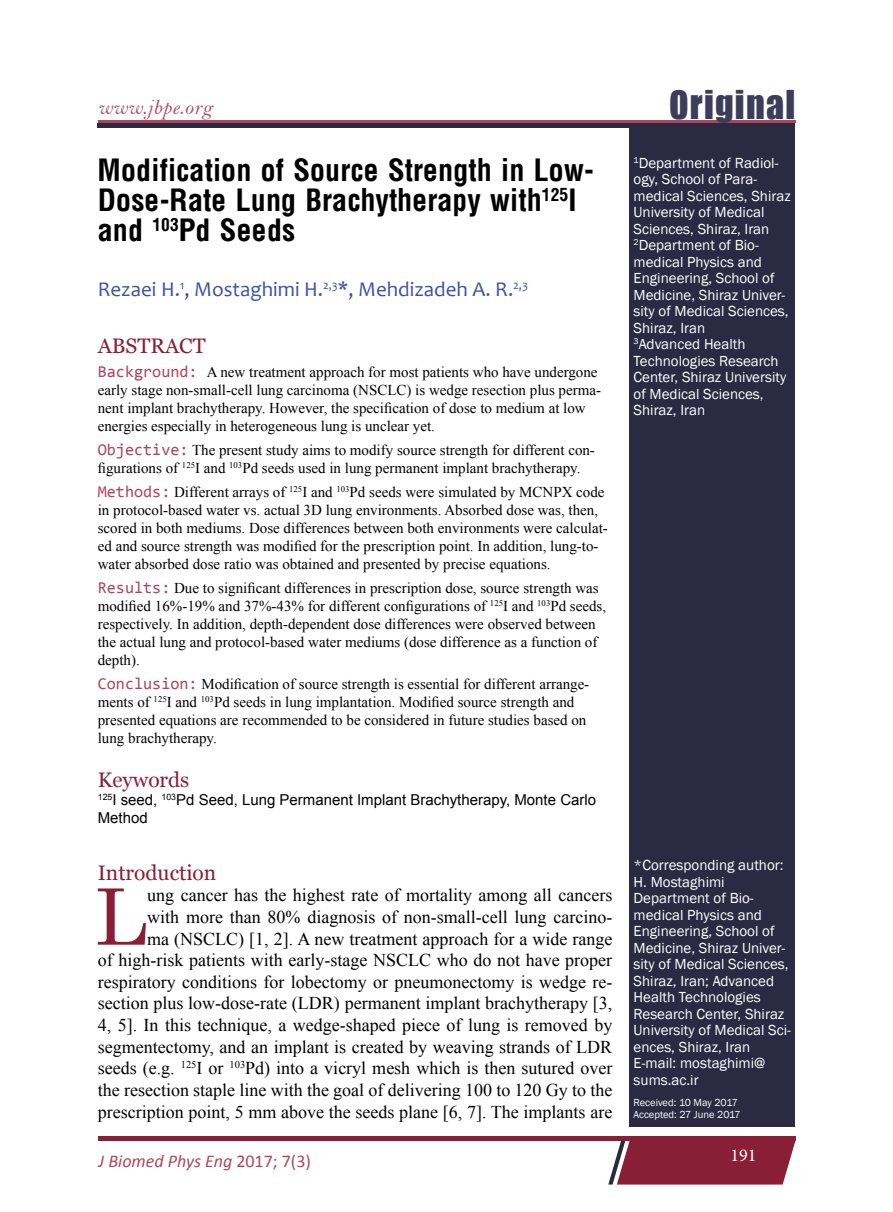
<style>
.page{position:relative;width:893px;height:1212px;background:#fff}
.page>*{position:absolute;margin:0;border:0;box-sizing:border-box;transform-origin:0 0}
.t1{font:77.85px "Century Schoolbook";color:#891f36}
.t2{font:40.5px "Billboard";letter-spacing:.03em;color:#3c3d5b}
.t3{font:700 30px/30px "Arena Condensed";color:#000}
.t4{font:21px "Candara";color:#3a53a4}
.t5{font:21px "Georgia";color:#891f36}
.t6{font:21px "Bell MT Italic";letter-spacing:.03em;color:#ad465c}
.t7{font:18px/21.6px "Times New Roman";color:#000;text-align:right}
.t8{font:italic 18px "Calibri";color:#ad465c}
.t9{font:18px "Minion Pro";color:#fff}
.t10{font:15px/18px "Times New Roman";color:#000}
.t11{font:15px/16.5px "Franklin Gothic";color:#fff}
.t12{font:15px/18px "Arial";color:#000}
.t13{font:10.5px/12px "Franklin Gothic";color:#fff}
.s1{font-family:"Consolas";font-size:16.5px;color:#ae455b}
.s2{font-family:"Consolas";font-size:16.5px;color:#ad465c}
.s3{font-style:normal}
</style>
<div class="page">
<div style="left:98px;top:1136px;width:697px;height:5px;background:#891f36"></div>
<svg style="left:608px;top:1141px;width:187px;height:43px;background:#913348"></svg>
<hr style="left:98px;top:120px;width:698px;height:2px;background:#ad465c">
<div style="left:629px;top:126px;width:166px;height:1001px;background:#2a2a42"></div>
<div style="left:98px;top:123px;width:697px;height:5px;background:#2a2a42"></div>
<h3 class="t6" style="left:98px;top:94px;width:116px">www.jbpe.org</h3>
<h3 class="t3" style="left:98px;top:155px;width:498px">Modification of Source Strength in Low-<br>Dose-Rate Lung Brachytherapy with<sup>125</sup>I and <sup>103</sup>Pd Seeds</h3>
<h3 class="t4" style="left:98px;top:276px;width:432px">Rezaei H.<sup>1</sup>, Mostaghimi H.<sup>2,3</sup>*, Mehdizadeh A. R.<sup>2,3</sup></h3>
<h3 class="t5" style="left:98px;top:333px;width:109px">ABSTRACT</h3>
<p class="t10" style="left:98px;top:363px;width:505px"><span class="s1">Background:</span> A new treatment approach for most patients who have undergone early stage non-small-cell lung carcinoma (NSCLC) is wedge resection plus perma&shy;nent implant brachytherapy. However, the specification of dose to medium at low energies especially in heterogeneous lung is unclear yet.</p>
<p class="t10" style="left:98px;top:441px;width:499px"><span class="s2">Objective:</span> The present study aims to modify source strength for different con&shy;figurations of <sup>125</sup>I and <sup>103</sup>Pd seeds used in lung permanent implant brachytherapy.</p>
<p class="t10" style="left:98px;top:483px;width:511px"><span class="s2">Methods:</span> Different arrays of <sup>125</sup>I and <sup>103</sup>Pd seeds were simulated by MCNPX code in protocol-based water vs. actual 3D lung environments. Absorbed dose was, then, scored in both mediums. Dose differences between both environments were calculat&shy;ed and source strength was modified for the prescription point. In addition, lung-to&shy;water absorbed dose ratio was obtained and presented by precise equations.</p>
<p class="t10" style="left:98px;top:579px;width:510px"><span class="s2">Results:</span> Due to significant differences in prescription dose, source strength was modified 16%-19% and 37%-43% for different configurations of <sup>125</sup>I and <sup>103</sup>Pd seeds, respectively. In addition, depth-dependent dose differences were observed between the actual lung and protocol-based water mediums (dose difference as a function of depth).</p>
<p class="t10" style="left:98px;top:675px;width:493px"><span class="s2">Conclusion:</span> Modification of source strength is essential for different arrange&shy;ments of <sup>125</sup>I and <sup>103</sup>Pd seeds in lung implantation. Modified source strength and presented equations are recommended to be considered in future studies based on lung brachytherapy.</p>
<h3 class="t5" style="left:98px;top:767px;width:93px">Keywords</h3>
<p class="t12" style="left:98px;top:790px;width:500px"><sup>125</sup>I seed, <sup>103</sup>Pd Seed, Lung Permanent Implant Brachytherapy, Monte Carlo<br>Method</p>
<h3 class="t5" style="left:98px;top:860px;width:120px">Introduction</h3>
<h1 class="t1" style="left:95px;top:868px;width:53px">L</h1>
<p class="t7" style="left:98px;top:884px;width:516px">ung cancer has the highest rate of mortality among all cancers<br>with more than 80% diagnosis of non-small-cell lung carcino-<br>ma (NSCLC) [1, 2]. A new treatment approach for a wide range<br>of high-risk patients with early-stage NSCLC who do not have proper respiratory conditions for lobectomy or pneumonectomy is wedge re&shy;section plus low-dose-rate (LDR) permanent implant brachytherapy [3, 4, 5]. In this technique, a wedge-shaped piece of lung is removed by segmentectomy, and an implant is created by weaving strands of LDR seeds (e.g. <sup>125</sup>I or <sup>103</sup>Pd) into a vicryl mesh which is then sutured over the resection staple line with the goal of delivering 100 to 120 Gy to the prescription point, 5 mm above the seeds plane [6, 7]. The implants are</p>
<p class="t8" style="left:99px;top:1148px;width:214px">J Biomed Phys Eng <span class="s3">2017; 7(3)</span></p>
<h2 class="t2" style="left:669px;top:83px;width:128px">Original</h2>
<p class="t11" style="left:634px;top:155px;width:159px"><sup>1</sup>Department of Radiol&shy;ogy, School of Para&shy;medical Sciences, Shiraz<br>University of Medical<br>Sciences, Shiraz, Iran<br><sup>2</sup>Department of Bio&shy;medical Physics and<br>Engineering, School of<br>Medicine, Shiraz Univer&shy;sity of Medical Sciences,<br>Shiraz, Iran<br><sup>3</sup>Advanced Health<br>Technologies Research<br>Center, Shiraz University of Medical Sciences,<br>Shiraz, Iran</p>
<p class="t11" style="left:634px;top:857px;width:159px">*Corresponding author:<br>H. Mostaghimi<br>Department of Bio&shy;medical Physics and<br>Engineering, School of<br>Medicine, Shiraz Univer&shy;sity of Medical Sciences,<br>Shiraz, Iran; Advanced<br>Health Technologies<br>Research Center, Shiraz<br>University of Medical Sci&shy;ences, Shiraz, Iran<br>E-mail: mostaghimi@ sums.ac.ir</p>
<p class="t13" style="left:634px;top:1096px;width:109px">Received: 10 May 2017<br>Accepted: 27 June 2017</p>
<p class="t9" style="left:730px;top:1143px;width:27px">191</p>
</div>
